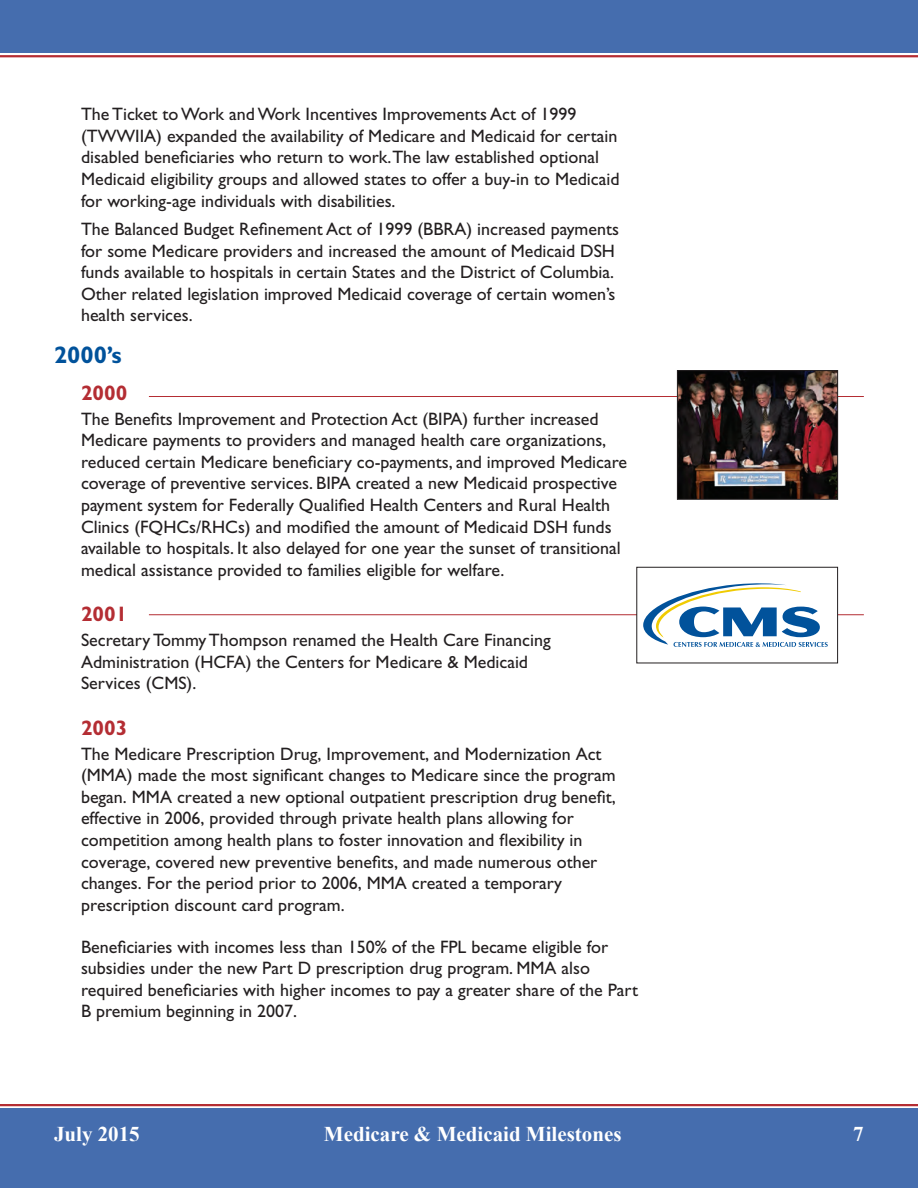
<style>
.page{position:relative;width:918px;height:1188px;background:#fff}
.page>*{position:absolute;margin:0;border:0;box-sizing:border-box;transform-origin:0 0}
.t1{font:700 24px "Gill Sans Std";color:#01529b}
.t2{font:700 21px "Times New Roman";color:#fff}
.t3{font:700 21px "Gill Sans Std";color:#b42d33}
.t4{font:18px/21.6px "Gill Sans Std";color:#231f20}
</style>
<div class="page">
<div style="left:0;top:1108px;width:918px;height:80px;background:#456dae"></div>
<div style="left:0;top:0;width:918px;height:52px;background:#456dae"></div>
<hr style="left:0;top:55px;width:918px;height:2px;background:#b42d33">
<hr style="left:0;top:1104px;width:918px;height:2px;background:#b42d33">
<hr style="left:149px;top:396px;width:715px;height:1px;background:#b42d33">
<img style="left:679px;top:372px;width:157px;height:125px">
<div style="left:677px;top:370px;width:161px;height:129px;border:1px solid #231f20"></div>
<hr style="left:149px;top:614px;width:715px;height:1px;background:#b42d33">
<div style="left:637px;top:567px;width:201px;height:96px;background:#fff"></div>
<svg style="left:643px;top:583px;width:185px;height:64px"></svg>
<div style="left:637px;top:567px;width:201px;height:96px;border:1px solid #231f20"></div>
<p class="t4" style="left:81px;top:104px;width:540px">The Ticket to Work and Work Incentives Improvements Act of 1999 (TWWIIA) expanded the availability of Medicare and Medicaid for certain disabled beneficiaries who return to work.The law established optional Medicaid eligibility groups and allowed states to offer a buy-in to Medicaid for working-age individuals with disabilities.</p>
<p class="t4" style="left:81px;top:218px;width:540px">The Balanced Budget Refinement Act of 1999 (BBRA) increased payments for some Medicare providers and increased the amount of Medicaid DSH funds available to hospitals in certain States and the District of Columbia.<br>Other related legislation improved Medicaid coverage of certain women’s health services.</p>
<h1 class="t1" style="left:54px;top:341px;width:69px">2000’s</h1>
<h2 class="t3" style="left:81px;top:380px;width:48px">2000</h2>
<p class="t4" style="left:81px;top:408px;width:548px">The Benefits Improvement and Protection Act (BIPA) further increased Medicare payments to providers and managed health care organizations, reduced certain Medicare beneficiary co-payments, and improved Medicare coverage of preventive services. BIPA created a new Medicaid prospective payment system for Federally Qualified Health Centers and Rural Health Clinics (FQHCs/RHCs) and modified the amount of Medicaid DSH funds available to hospitals. It also delayed for one year the sunset of transitional medical assistance provided to families eligible for welfare.</p>
<h2 class="t3" style="left:81px;top:602px;width:48px">2001</h2>
<p class="t4" style="left:81px;top:629px;width:471px">Secretary Tommy Thompson renamed the Health Care Financing<br>Administration (HCFA) the Centers for Medicare &amp; Medicaid<br>Services (CMS).</p>
<h2 class="t3" style="left:81px;top:715px;width:48px">2003</h2>
<p class="t4" style="left:81px;top:743px;width:536px">The Medicare Prescription Drug, Improvement, and Modernization Act (MMA) made the most significant changes to Medicare since the program began. MMA created a new optional outpatient prescription drug benefit, effective in 2006, provided through private health plans allowing for competition among health plans to foster innovation and flexibility in coverage, covered new preventive benefits, and made numerous other changes. For the period prior to 2006, MMA created a temporary prescription discount card program.</p>
<p class="t4" style="left:81px;top:936px;width:559px">Beneficiaries with incomes less than 150% of the FPL became eligible for subsidies under the new Part D prescription drug program. MMA also required beneficiaries with higher incomes to pay a greater share of the Part B premium beginning in 2007.</p>
<p class="t2" style="left:54px;top:1120px;width:87px">July 2015</p>
<p class="t2" style="left:324px;top:1120px;width:299px">Medicare &amp; Medicaid Milestones</p>
<p class="t2" style="left:853px;top:1120px;width:12px">7</p>
</div>
